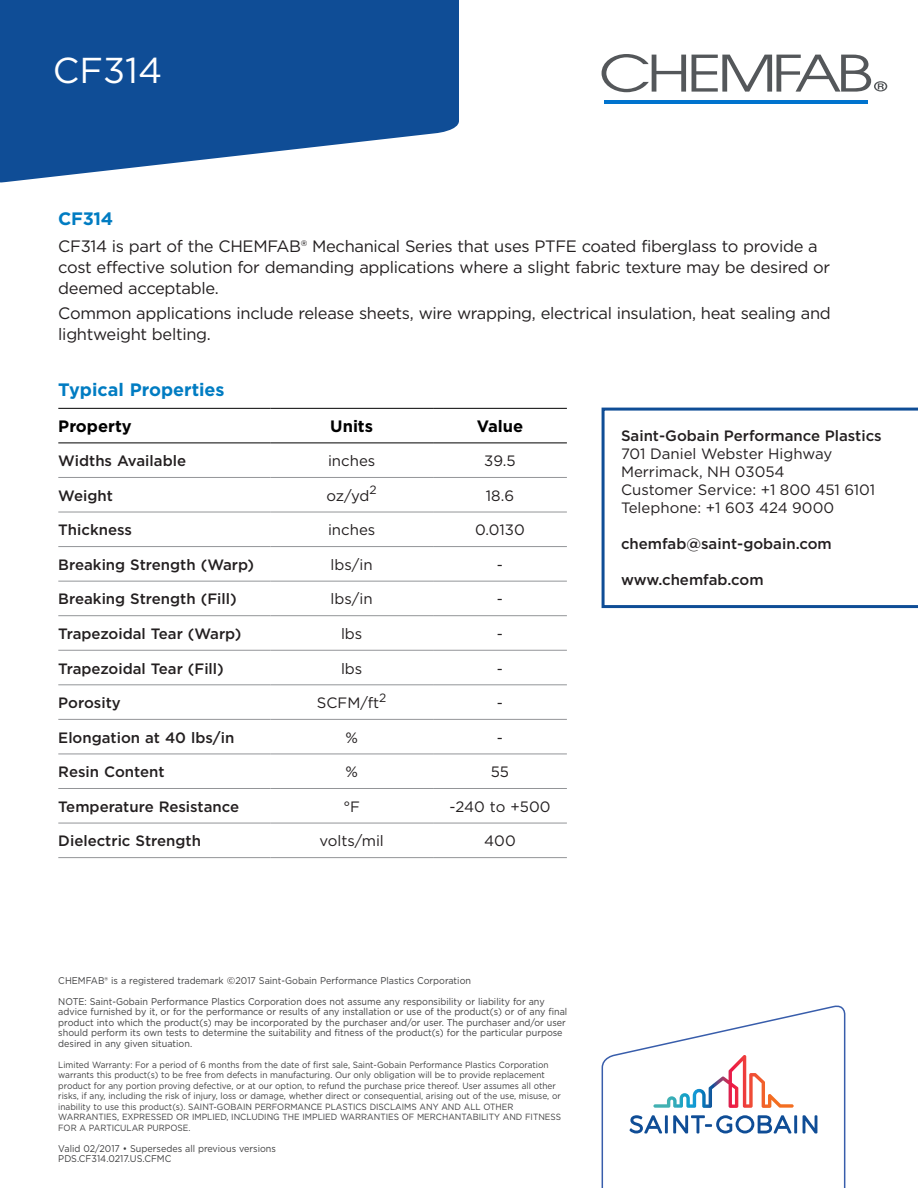
<style>
.page{position:relative;width:918px;height:1188px;background:#fff}
.page>*{position:absolute;margin:0;border:0;box-sizing:border-box;transform-origin:0 0}
.t1{font:36px "Gotham";color:#fff}
.t2{font:700 18px "Gotham";color:#007cc2}
.t3{font:16.5px/21px "Gotham";letter-spacing:-.02em;color:#231f20}
.t4{font:700 16.5px "Gotham";color:#000}
.t5{font:500 15px "Gotham";color:#231f20}
.t6{font:15px "Gotham";color:#231f20}
.Order_Info_Line{font:9.75px/10.5px "Gotham";color:#3e3e3f;scale:.92 1}
.t7{font:9px/10.5px "Gotham";color:#3e3e3f;scale:.93 1}
.s1{color:#231f20}
</style>
<div class="page">
<hr style="left:58px;top:477px;width:212px;height:1px;background:#939598">
<hr style="left:270px;top:477px;width:163px;height:1px;background:#939598">
<hr style="left:433px;top:477px;width:134px;height:1px;background:#939598">
<hr style="left:58px;top:512px;width:212px;height:1px;background:#939598">
<hr style="left:270px;top:512px;width:163px;height:1px;background:#939598">
<hr style="left:433px;top:512px;width:134px;height:1px;background:#939598">
<hr style="left:58px;top:546px;width:212px;height:1px;background:#939598">
<hr style="left:270px;top:546px;width:163px;height:1px;background:#939598">
<hr style="left:433px;top:546px;width:134px;height:1px;background:#939598">
<hr style="left:58px;top:581px;width:212px;height:1px;background:#939598">
<hr style="left:270px;top:581px;width:163px;height:1px;background:#939598">
<hr style="left:433px;top:581px;width:134px;height:1px;background:#939598">
<hr style="left:58px;top:615px;width:212px;height:1px;background:#939598">
<hr style="left:270px;top:615px;width:163px;height:1px;background:#939598">
<hr style="left:433px;top:615px;width:134px;height:1px;background:#939598">
<hr style="left:58px;top:650px;width:212px;height:1px;background:#939598">
<hr style="left:270px;top:650px;width:163px;height:1px;background:#939598">
<hr style="left:433px;top:650px;width:134px;height:1px;background:#939598">
<hr style="left:58px;top:684px;width:212px;height:1px;background:#939598">
<hr style="left:270px;top:684px;width:163px;height:1px;background:#939598">
<hr style="left:433px;top:684px;width:134px;height:1px;background:#939598">
<hr style="left:58px;top:719px;width:212px;height:1px;background:#939598">
<hr style="left:270px;top:719px;width:163px;height:1px;background:#939598">
<hr style="left:433px;top:719px;width:134px;height:1px;background:#939598">
<hr style="left:58px;top:754px;width:212px;height:1px;background:#939598">
<hr style="left:270px;top:754px;width:163px;height:1px;background:#939598">
<hr style="left:433px;top:754px;width:134px;height:1px;background:#939598">
<hr style="left:58px;top:788px;width:212px;height:1px;background:#939598">
<hr style="left:270px;top:788px;width:163px;height:1px;background:#939598">
<hr style="left:433px;top:788px;width:134px;height:1px;background:#939598">
<hr style="left:58px;top:823px;width:212px;height:1px;background:#939598">
<hr style="left:270px;top:823px;width:163px;height:1px;background:#939598">
<hr style="left:433px;top:823px;width:134px;height:1px;background:#939598">
<hr style="left:58px;top:857px;width:212px;height:1px;background:#939598">
<hr style="left:270px;top:857px;width:163px;height:1px;background:#939598">
<hr style="left:433px;top:857px;width:134px;height:1px;background:#939598">
<hr style="left:58px;top:408px;width:212px;height:1px;background:#000">
<hr style="left:270px;top:408px;width:163px;height:1px;background:#000">
<hr style="left:433px;top:408px;width:134px;height:1px;background:#000">
<hr style="left:58px;top:443px;width:212px;height:1px;background:#000">
<hr style="left:270px;top:443px;width:163px;height:1px;background:#000">
<hr style="left:433px;top:443px;width:134px;height:1px;background:#000">
<svg style="left:0;top:0;width:459px;height:183px;background:#3166a5"></svg>
<svg style="left:601px;top:1005px;width:245px;height:183px"></svg>
<svg style="left:629px;top:1115px;width:33px;height:19px"></svg>
<hr style="left:665px;top:1115px;width:3px;height:18px;background:#0f4d96">
<svg style="left:673px;top:1115px;width:118px;height:19px"></svg>
<hr style="left:794px;top:1115px;width:3px;height:18px;background:#0f4d96">
<svg style="left:803px;top:1115px;width:14px;height:18px"></svg>
<svg style="left:653px;top:1055px;width:141px;height:53px"></svg>
<svg style="left:602px;top:54px;width:84px;height:38px"></svg>
<svg style="left:692px;top:55px;width:195px;height:37px"></svg>
<hr style="left:604px;top:100px;width:264px;height:3px;background:#0073ce">
<svg style="left:602px;top:408px;width:316px;height:200px"></svg>
<p class="t1" style="left:53px;top:47px;width:111px">CF314</p>
<p class="t2" style="left:58px;top:207px;width:56px">CF314</p>
<p class="t3" style="left:58px;top:235px;width:773px">CF314 is part of the CHEMFAB® Mechanical Series that uses PTFE coated fiberglass to provide a cost effective solution for demanding applications where a slight fabric texture may be desired or deemed acceptable.</p>
<p class="t3" style="left:58px;top:303px;width:774px">Common applications include release sheets, wire wrapping, electrical insulation, heat sealing and lightweight belting.</p>
<p class="t2" style="left:58px;top:378px;width:168px">Typical Properties</p>
<p class="t4" style="left:58px;top:415px;width:75px">Property</p>
<p class="t4" style="left:330px;top:415px;width:44px">Units</p>
<p class="t4" style="left:477px;top:415px;width:48px">Value</p>
<p class="t5" style="left:58px;top:451px;width:129px">Widths Available</p>
<p class="t6" style="left:328px;top:451px;width:49px">inches</p>
<p class="t6" style="left:484px;top:451px;width:33px">39.5</p>
<p class="t5" style="left:58px;top:486px;width:56px">Weight</p>
<p class="t6" style="left:327px;top:486px;width:52px">oz/yd<sup>2</sup></p>
<p class="t6" style="left:486px;top:486px;width:30px">18.6</p>
<p class="t5" style="left:58px;top:520px;width:75px">Thickness</p>
<p class="t6" style="left:328px;top:520px;width:49px">inches</p>
<p class="t6" style="left:475px;top:520px;width:51px">0.0130</p>
<p class="t5" style="left:58px;top:555px;width:197px">Breaking Strength (Warp)</p>
<p class="t6" style="left:331px;top:555px;width:44px">lbs/in</p>
<p class="t6" style="left:497px;top:555px;width:8px">-</p>
<p class="t5" style="left:58px;top:589px;width:180px">Breaking Strength (Fill)</p>
<p class="t6" style="left:331px;top:590px;width:44px">lbs/in</p>
<p class="t6" style="left:497px;top:590px;width:8px">-</p>
<p class="t5" style="left:58px;top:624px;width:185px">Trapezoidal Tear (Warp)</p>
<p class="t6" style="left:341px;top:624px;width:23px">lbs</p>
<p class="t6" style="left:497px;top:624px;width:8px">-</p>
<p class="t5" style="left:58px;top:658px;width:167px">Trapezoidal Tear (Fill)</p>
<p class="t6" style="left:341px;top:659px;width:23px">lbs</p>
<p class="t6" style="left:497px;top:659px;width:8px">-</p>
<p class="t5" style="left:58px;top:693px;width:64px">Porosity</p>
<p class="t6" style="left:317px;top:693px;width:71px">SCFM/ft<sup>2</sup></p>
<p class="t6" style="left:497px;top:693px;width:8px">-</p>
<p class="t5" style="left:58px;top:728px;width:178px">Elongation at 40 lbs/in</p>
<p class="t6" style="left:345px;top:728px;width:14px">%</p>
<p class="t6" style="left:497px;top:728px;width:8px">-</p>
<p class="t5" style="left:58px;top:762px;width:108px">Resin Content</p>
<p class="t6" style="left:345px;top:762px;width:14px">%</p>
<p class="t6" style="left:491px;top:762px;width:20px">55</p>
<p class="t5" style="left:58px;top:797px;width:182px">Temperature Resistance</p>
<p class="t6" style="left:343px;top:797px;width:18px">°F</p>
<p class="t6" style="left:450px;top:797px;width:102px">-240 to +500</p>
<p class="t5" style="left:58px;top:831px;width:144px">Dielectric Strength</p>
<p class="t6" style="left:319px;top:831px;width:66px">volts/mil</p>
<p class="t6" style="left:484px;top:831px;width:33px">400</p>
<p class="t5" style="left:621px;top:426px;width:262px">Saint-Gobain Performance Plastics</p>
<p class="t6" style="left:621px;top:445px;width:213px">701 Daniel Webster Highway</p>
<p class="t6" style="left:621px;top:463px;width:165px">Merrimack, NH 03054</p>
<p class="t6" style="left:621px;top:481px;width:256px">Customer Service: +1 800 451 6101</p>
<p class="t6" style="left:621px;top:499px;width:215px">Telephone: +1 603 424 9000</p>
<p class="t5" style="left:621px;top:534px;width:212px">chemfab@saint-gobain.com</p>
<p class="t5" style="left:621px;top:570px;width:144px">www.chemfab.com</p>
<p class="Order_Info_Line" style="left:58px;top:975px;width:450px">CHEMFAB® is a registered trademark <span class="s1">©</span>2017 Saint-Gobain Performance Plastics Corporation</p>
<p class="Order_Info_Line" style="left:58px;top:996px;width:555px">NOTE: Saint-Gobain Performance Plastics Corporation does not assume any responsibility or liability for any advice furnished by it, or for the performance or results of any installation or use of the product(s) or of any final product into which the product(s) may be incorporated by the purchaser and/or user. The purchaser and/or user should perform its own tests to determine the suitability and fitness of the product(s) for the particular purpose desired in any given situation.</p>
<p class="t7" style="left:58px;top:1059px;width:542px">Limited Warranty: For a period of 6 months from the date of first sale, Saint-Gobain Performance Plastics Corporation warrants this product(s) to be free from defects in manufacturing. Our only obligation will be to provide replacement product for any portion proving defective, or at our option, to refund the purchase price thereof. User assumes all other risks, if any, including the risk of injury, loss or damage, whether direct or consequential, arising out of the use, misuse, or inability to use this product(s). SAINT-GOBAIN PERFORMANCE PLASTICS DISCLAIMS ANY AND ALL OTHER WARRANTIES, EXPRESSED OR IMPLIED, INCLUDING THE IMPLIED WARRANTIES OF MERCHANTABILITY AND FITNESS FOR A PARTICULAR PURPOSE.</p>
<p class="Order_Info_Line" style="left:58px;top:1143px;width:238px">Valid 02/2017 • Supersedes all previous versions</p>
<p class="Order_Info_Line" style="left:58px;top:1153px;width:124px">PDS.CF314.0217.US.CFMC</p>
</div>
